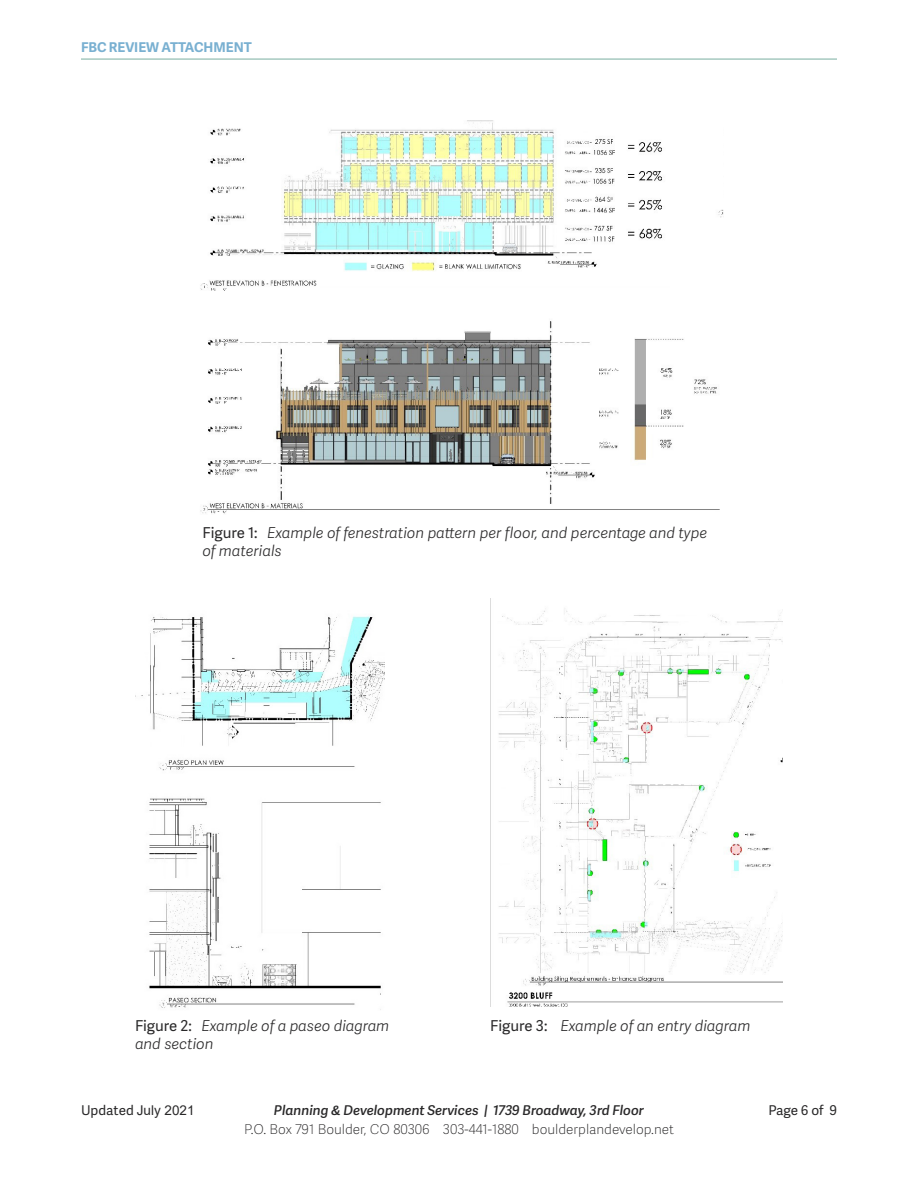
<style>
.page{position:relative;width:918px;height:1188px;background:#fff}
.page>*{position:absolute;margin:0;border:0;box-sizing:border-box;transform-origin:0 0}
.t1{font:italic 300 15px/18px "Adelle Sans";color:#292829}
.t2{font:100 13.5px "Adelle Sans";color:#292829}
.t3{font:italic 600 13.5px "Adelle Sans";color:#292829}
.t4{font:700 13.5px "Adelle Sans";color:#79b0d1}
.t5{font:13.5px "Arial";color:#292829}
.t6{font:13.5px "Adelle Sans";color:#292829}
.s1{font-weight:400;font-style:normal}
.s2{font-family:"Adelle Sans"}
</style>
<div class="page">
<hr style="left:81px;top:58px;width:756px;height:2px;background:#a6c9c0">
<img style="left:135px;top:616px;width:249px;height:394px">
<img style="left:490px;top:599px;width:292px;height:408px">
<img style="left:200px;top:120px;width:524px;height:394px">
<p class="t4" style="left:81px;top:37px;width:172px">FBC REVIEW ATTACHMENT</p>
<p class="t1" style="left:202px;top:523px;width:506px"><span class="s1">Figure 1:</span> Example of fenestration pattern per floor, and percentage and type of materials</p>
<p class="t1" style="left:135px;top:1016px;width:256px"><span class="s1">Figure 2:</span> Example of a paseo diagram and section</p>
<p class="t1" style="left:490px;top:1016px;width:262px"><span class="s1">Figure 3:</span> Example of an entry diagram</p>
<p class="t5" style="left:81px;top:1101px;width:115px"><span class="s2">Updated</span> July 2021</p>
<p class="t3" style="left:274px;top:1100px;width:372px">Planning &amp; Development Services | 1739 Broadway, 3rd Floor</p>
<p class="t6" style="left:768px;top:1100px;width:70px">Page 6 of 9</p>
<p class="t2" style="left:244px;top:1120px;width:431px">P.O. Box 791 Boulder, CO 80306 303-441-1880 boulderplandevelop.net</p>
</div>
